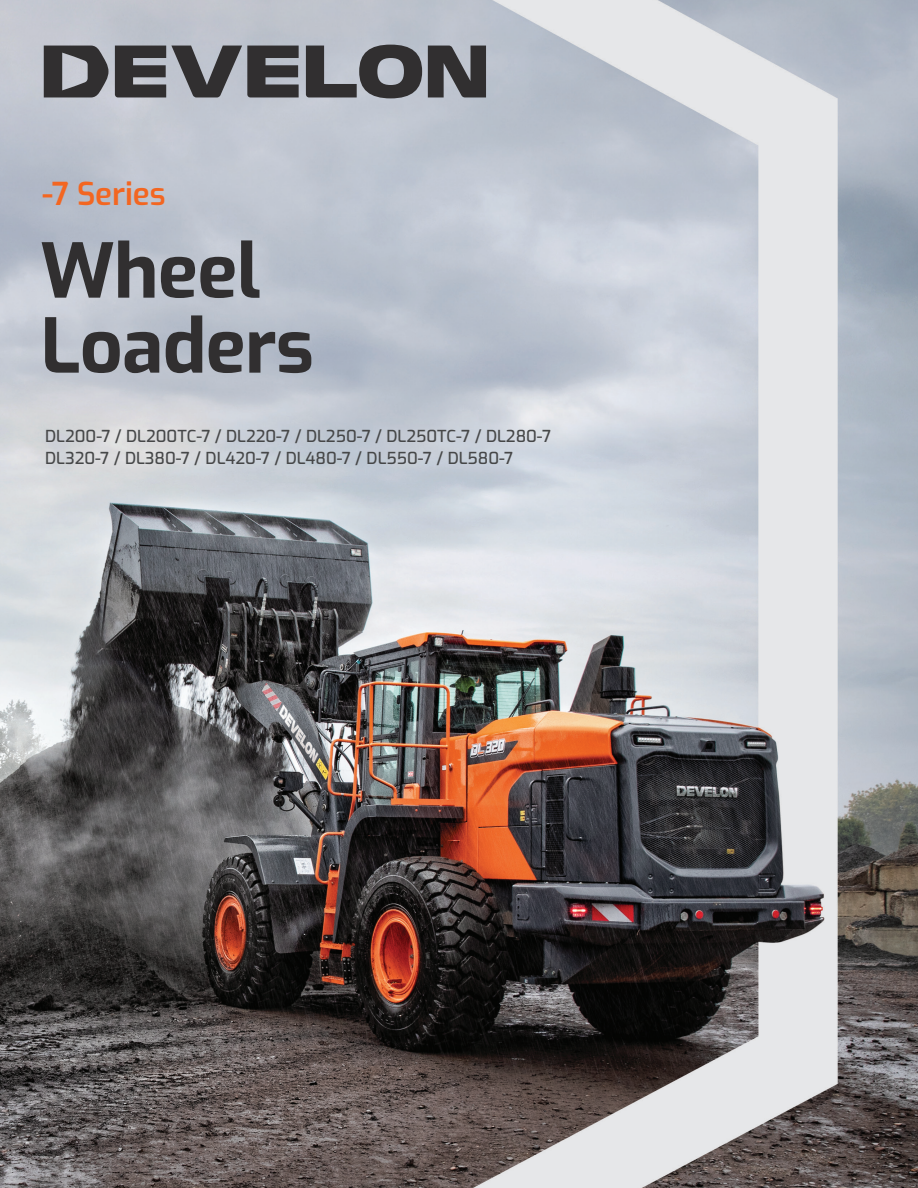
<style>
.page{position:relative;width:918px;height:1188px;background:#fff}
.page>*{position:absolute;margin:0;border:0;box-sizing:border-box;transform-origin:0 0}
.Large_headline{font:700 75px "Exo";letter-spacing:-.01em;color:#312f30}
.Signposting{font:600 31.5px "Exo";letter-spacing:-.005em;color:#f36621}
.Body{font:500 16.5px/22.5px "Exo";color:#464748}
</style>
<div class="page">
<img style="left:0;top:0;width:918px;height:1188px">
<svg style="left:44px;top:46px;width:64px;height:51px;background:#5d5c60"></svg>
<svg style="left:115px;top:45px;width:371px;height:53px;background:#67686c"></svg>
<p class="Signposting" style="left:42px;top:170px;width:125px">-7 Series</p>
<p class="Large_headline" style="left:40px;top:216px;width:221px">Wheel</p>
<p class="Large_headline" style="left:40px;top:291px;width:275px">Loaders</p>
<p class="Body" style="left:45px;top:424px;width:507px">DL200-7 / DL200TC-7 / DL220-7 / DL250-7 / DL250TC-7 / DL280-7<br>DL320-7 / DL380-7 / DL420-7 / DL480-7 / DL550-7 / DL580-7</p>
</div>
